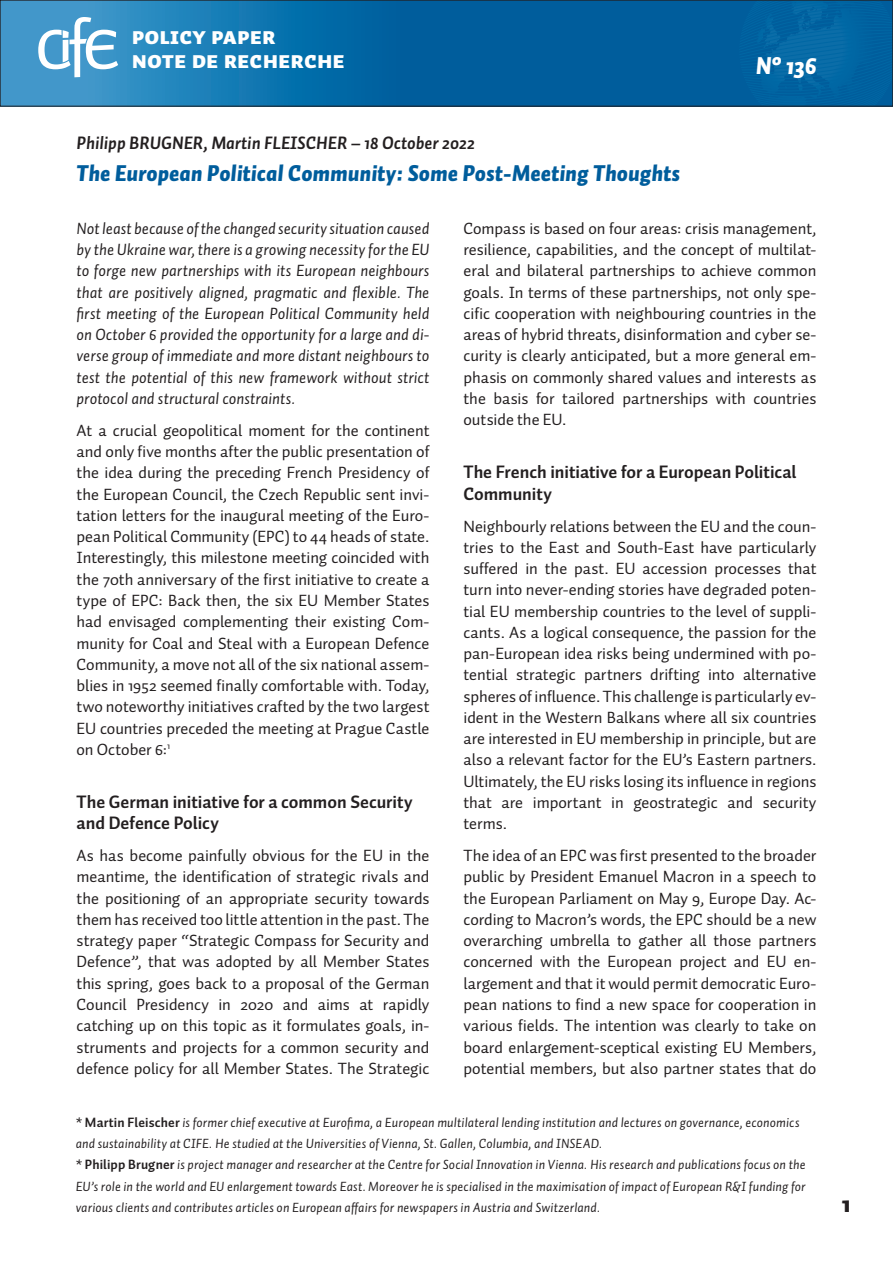
<style>
.page{position:relative;width:893px;height:1263px;background:#fff}
.page>*{position:absolute;margin:0;border:0;box-sizing:border-box;transform-origin:0 0}
.t1{font:24px "Auto Pro Black Italic 1";color:#fff}
.t2{font:900 24px "Auto Pro";color:#231f20}
.t3{font:23.85px/24.8px "Auto Pro Black Small Caps";color:#fff}
._0_Headline_1{font:22.5px "Auto Pro Black Italic 1";color:#005d9c}
._1_Subhead_1{font:700 18px/21.3px "Auto Pro";color:#231f20}
._0_Autor{font:18px "Auto Pro Bold Italic 1";color:#231f20}
._2_Grundtext_GB{font:16.5px/21.3px "Auto Pro";color:#231f20;text-align:justify}
._2_Grundtext_GB-2{font:16.5px/21.3px "Auto Pro Regular Italic 1";letter-spacing:.005em;color:#231f20;text-align:justify}
._4_Sternchen_Autor{font:13.5px/21.3px "Auto Pro Regular Italic 1";letter-spacing:.01em;color:#231f20}
.s1{font-family:"Auto Pro"}
.s2{font-family:"Auto Pro";font-weight:700}
</style>
<div class="page">
<svg style="left:2px;top:2px;width:737px;height:102px;background:#0d6da9"></svg>
<svg style="left:739px;top:2px;width:152px;height:102px;background:#0163a1"></svg>
<div style="left:0;top:0;width:893px;height:106px;border:1px solid #231f20"></div>
<svg style="left:38px;top:17px;width:80px;height:60px"></svg>
<h2 class="t3" style="left:132px;top:23px;width:215px">policy paper<br>note de recherche</h2>
<h1 class="t1" style="left:756px;top:49px;width:62px">N° 136</h1>
<p class="_0_Autor" style="left:77px;top:130px;width:400px">Philipp BRUGNER, Martin FLEISCHER – 18 October 2022</p>
<p class="_0_Headline_1" style="left:77px;top:157px;width:605px">The European Political Community: Some Post-Meeting Thoughts</p>
<p class="_2_Grundtext_GB-2" style="left:77px;top:217px;width:354px">Not least because of the changed security situation caused by the Ukraine war, there is a growing necessity for the EU to forge new partnerships with its European neighbours that are positively aligned, pragmatic and flexible. The first meeting of the European Political Community held on October 6 provided the opportunity for a large and di&shy;verse group of immediate and more distant neighbours to test the potential of this new framework without strict protocol and structural constraints.</p>
<p class="_2_Grundtext_GB" style="left:77px;top:419px;width:354px">At a crucial geopolitical moment for the continent and only five months after the public presentation of the idea during the preceding French Presidency of the European Council, the Czech Republic sent invi&shy;tation letters for the inaugural meeting of the Euro&shy;pean Political Community (EPC) to 44 heads of state.<br>Interestingly, this milestone meeting coincided with the 70th anniversary of the first initiative to create a type of EPC: Back then, the six EU Member States had envisaged complementing their existing Com&shy;munity for Coal and Steal with a European Defence Community, a move not all of the six national assem&shy;blies in 1952 seemed finally comfortable with. Today, two noteworthy initiatives crafted by the two largest EU countries preceded the meeting at Prague Castle on October 6:<sup>1</sup></p>
<p class="_1_Subhead_1" style="left:77px;top:791px;width:338px">The German initiative for a common Security and Defence Policy</p>
<p class="_2_Grundtext_GB" style="left:77px;top:844px;width:354px">As has become painfully obvious for the EU in the meantime, the identification of strategic rivals and the positioning of an appropriate security towards them has received too little attention in the past. The strategy paper “Strategic Compass for Security and Defence”, that was adopted by all Member States this spring, goes back to a proposal of the German Council Presidency in 2020 and aims at rapidly catching up on this topic as it formulates goals, in&shy;struments and projects for a common security and defence policy for all Member States. The Strategic</p>
<p class="_2_Grundtext_GB" style="left:463px;top:217px;width:354px">Compass is based on four areas: crisis management, resilience, capabilities, and the concept of multilat&shy;eral and bilateral partnerships to achieve common goals. In terms of these partnerships, not only spe&shy;cific cooperation with neighbouring countries in the areas of hybrid threats, disinformation and cyber se&shy;curity is clearly anticipated, but a more general em&shy;phasis on commonly shared values and interests as the basis for tailored partnerships with countries outside the EU.</p>
<p class="_1_Subhead_1" style="left:463px;top:461px;width:334px">The French initiative for a European Political<br>Community</p>
<p class="_2_Grundtext_GB" style="left:463px;top:515px;width:354px">Neighbourly relations between the EU and the coun&shy;tries to the East and South-East have particularly suffered in the past. EU accession processes that turn into never-ending stories have degraded poten&shy;tial EU membership countries to the level of suppli&shy;cants. As a logical consequence, the passion for the pan-European idea risks being undermined with po&shy;tential strategic partners drifting into alternative spheres of influence. This challenge is particularly ev&shy;ident in the Western Balkans where all six countries are interested in EU membership in principle, but are also a relevant factor for the EU’s Eastern partners.<br>Ultimately, the EU risks losing its influence in regions that are important in geostrategic and security terms.</p>
<p class="_2_Grundtext_GB" style="left:463px;top:844px;width:354px">The idea of an EPC was first presented to the broader public by President Emanuel Macron in a speech to the European Parliament on May 9, Europe Day. Ac&shy;cording to Macron’s words, the EPC should be a new overarching umbrella to gather all those partners concerned with the European project and EU en&shy;largement and that it would permit democratic Euro&shy;pean nations to find a new space for cooperation in various fields. The intention was clearly to take on board enlargement-sceptical existing EU Members, potential members, but also partner states that do</p>
<p class="_4_Sternchen_Autor" style="left:76px;top:1111px;width:725px"><span class="s1">*</span> <span class="s2">Martin Fleischer</span> is former chief executive at Eurofima, a European multilateral lending institution and lectures on governance, economics and sustainability at CIFE. He studied at the Universities of Vienna, St. Gallen, Columbia, and INSEAD.</p>
<p class="_4_Sternchen_Autor" style="left:76px;top:1154px;width:731px;text-align:justify"><span class="s1">*</span> <span class="s2">Philipp Brugner</span> is project manager and researcher at the Centre for Social Innovation in Vienna. His research and publications focus on the EU’s role in the world and EU enlargement towards East. Moreover he is specialised in the maximisation of impact of European R&amp;I funding for various clients and contributes articles on European affairs for newspapers in Austria and Switzerland.</p>
<h1 class="t2" style="left:842px;top:1186px;width:10px">1</h1>
</div>
